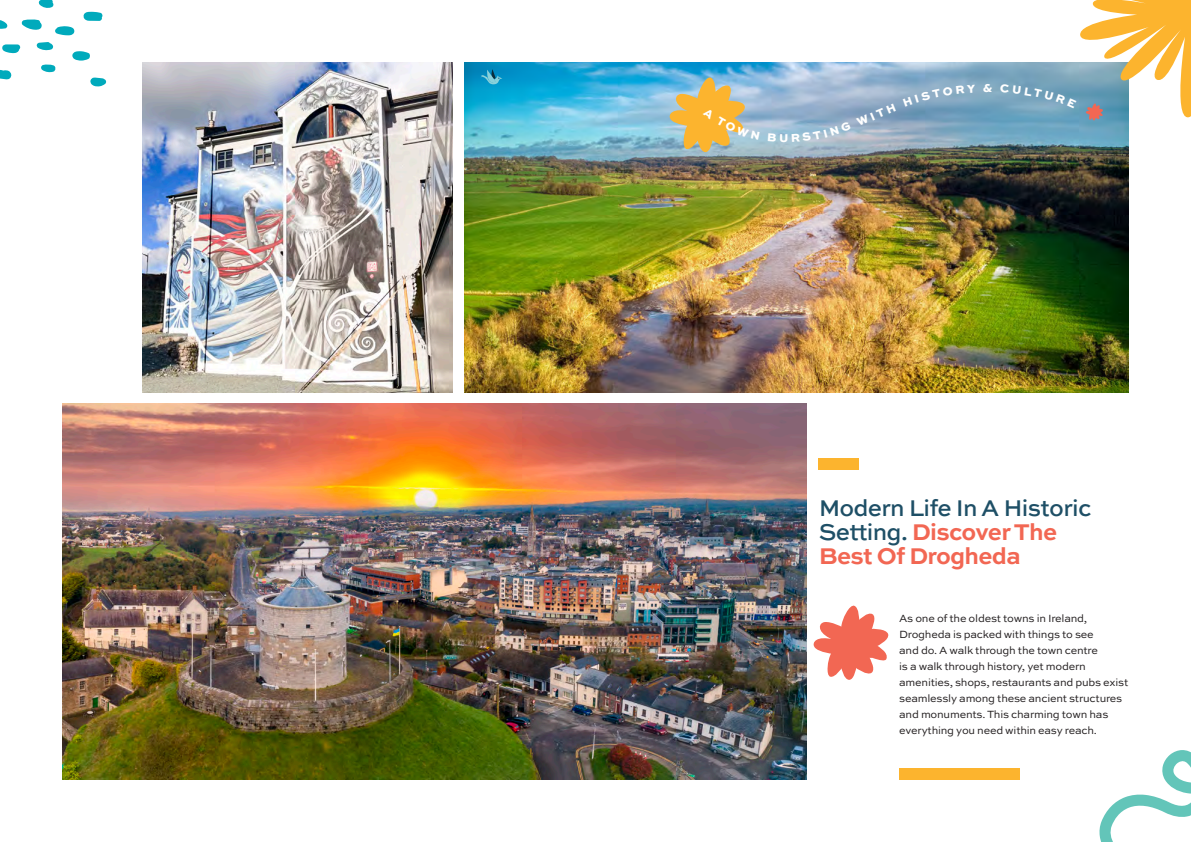
<style>
.page{position:relative;width:1191px;height:842px;background:#fff}
.page>*{position:absolute;margin:0;border:0;box-sizing:border-box;transform-origin:0 0}
.t1{font:500 24px/24px "Sweet Sans Pro";letter-spacing:-.03em;color:#1e4f66}
.t2{font:800 12px "Sweet Sans Pro";color:#fff}
.t3{font:11px/16px "Sweet Sans Pro";letter-spacing:-.02em;color:#231f20}
.s1{font-weight:700;color:#f26753}
</style>
<div class="page">
<img style="left:464px;top:62px;width:664px;height:331px">
<img style="left:143px;top:62px;width:309px;height:331px">
<img style="left:62px;top:404px;width:744px;height:376px">
<svg style="left:813px;top:605px;width:76px;height:75px"></svg>
<svg style="left:1099px;top:750px;width:92px;height:92px"></svg>
<svg style="left:0;top:0;width:106px;height:87px"></svg>
<div style="left:818px;top:459px;width:41px;height:11px;background:#fcb42e"></div>
<div style="left:899px;top:768px;width:120px;height:12px;background:#fcb42e"></div>
<svg style="left:480px;top:69px;width:22px;height:15px"></svg>
<svg style="left:667px;top:76px;width:93px;height:77px"></svg>
<svg style="left:768px;top:133px;width:8px;height:9px"></svg>
<svg style="left:791px;top:103px;width:105px;height:39px"></svg>
<svg style="left:902px;top:85px;width:73px;height:22px"></svg>
<svg style="left:1000px;top:0;width:191px;height:121px"></svg>
<p class="t2" style="left:779px;top:129px;width:11px">U</p>
<p class="t2" style="left:983px;top:79px;width:11px">&amp;</p>
<p class="t1" style="left:818px;top:495px;width:274px">Modern Life In A Historic<br>Setting. <span class="s1">Discover The<br>Best Of Drogheda</span></p>
<p class="t3" style="left:899px;top:609px;width:230px">As one of the oldest towns in Ireland, Drogheda is packed with things to see<br>and do. A walk through the town centre<br>is a walk through history, yet modern amenities, shops, restaurants and pubs exist seamlessly among these ancient structures and monuments. This charming town has everything you need within easy reach.</p>
</div>
